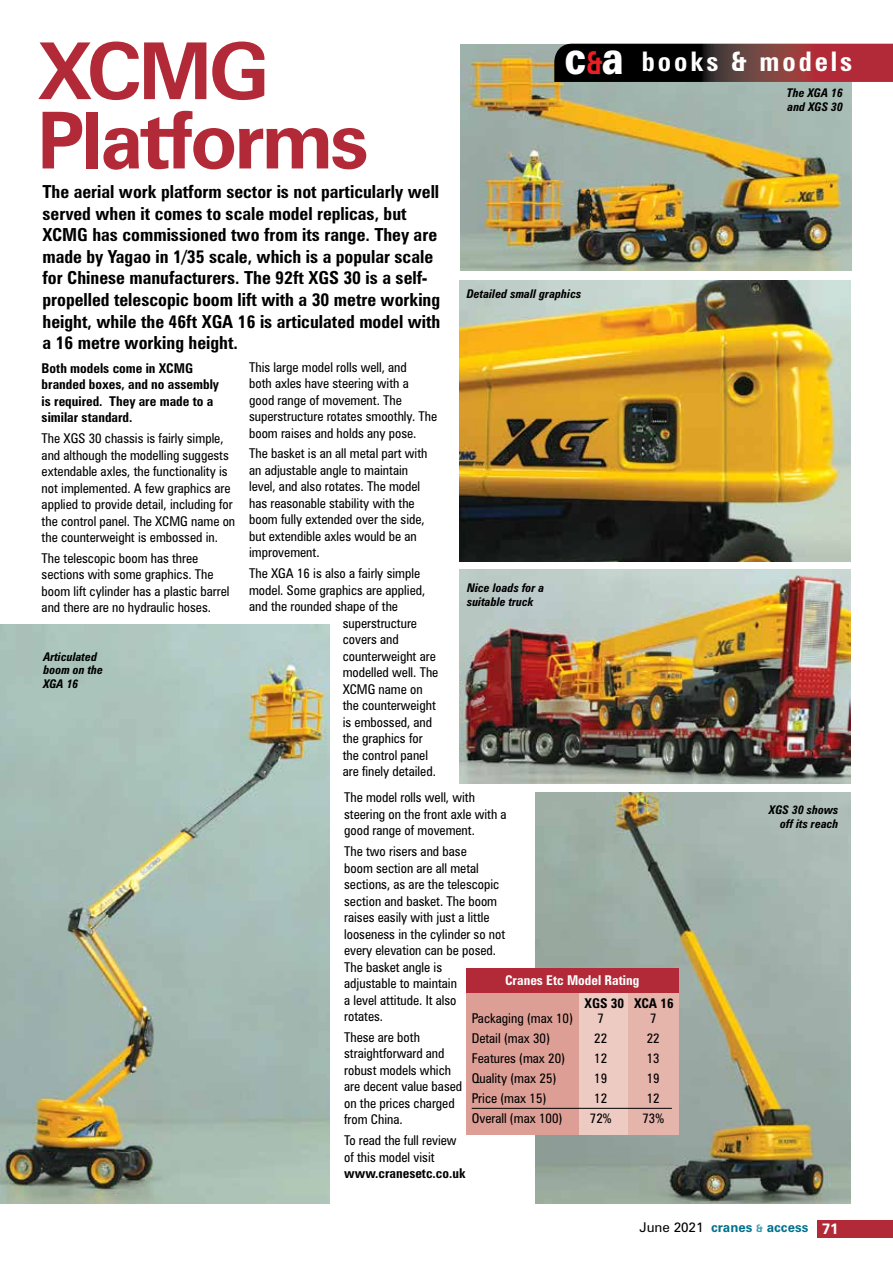
<style>
.page{position:relative;width:893px;height:1263px;background:#fff}
.page>*{position:absolute;margin:0;border:0;box-sizing:border-box;transform-origin:0 0}
.t1{font:700 78.75px "Zurich BT";letter-spacing:-.04em;color:#b22a37}
.t2{font:700 condensed 27px "Zurich BT";letter-spacing:.11em;color:#fff}
.t3{font:700 condensed 18px/21.6px "Zurich BT";color:#000}
.t4{font:condensed 13.5px/16.5px "Zurich BT";color:#000}
.t5{font:700 condensed 13.5px/16.5px "Zurich BT";color:#000}
.t6{font:700 13.5px "Zurich BT";color:#00728f}
.t7{font:700 condensed 13.5px "Zurich BT";color:#fff}
.t8{font:italic 700 condensed 12px/13.5px "Zurich BT";color:#000}
.s1{font-weight:900;font-stretch:normal;font-size:45.9px}
.s2{font-stretch:normal;font-size:31.65px;color:#ed1d24}
.s3{font-weight:400;color:#000}
.s4{font-size:10.5px;color:#3c9db6}
.s5{font-size:15px;color:#fff}
</style>
<div class="page">
<div style="left:818px;top:1220px;width:75px;height:17px;background:#b22a37"></div>
<img style="left:461px;top:44px;width:390px;height:226px">
<svg style="left:554px;top:44px;width:339px;height:38px"></svg>
<img style="left:459px;top:281px;width:391px;height:281px">
<img style="left:459px;top:570px;width:391px;height:213px">
<img style="left:536px;top:793px;width:314px;height:410px">
<img style="left:0;top:625px;width:330px;height:578px">
<div style="left:517px;top:968px;width:161px;height:167px;background:#e5b4ab"></div>
<div style="left:466px;top:968px;width:161px;height:167px;background:#edcac2"></div>
<div style="left:466px;top:972px;width:112px;height:162px;background:#dd9f95"></div>
<div style="left:466px;top:968px;width:212px;height:25px;background:#b22a37"></div>
<hr style="left:472px;top:1108px;width:200px;height:1px;background:#000">
<h1 class="t1" style="left:37px;top:23px;width:234px">XCMG</h1>
<h1 class="t1" style="left:37px;top:92px;width:333px">Platforms</h1>
<p class="t3" style="left:43px;top:181px;width:399px">The aerial work platform sector is not particularly well served when it comes to scale model replicas, but XCMG has commissioned two from its range. They are made by Yagao in 1/35 scale, which is a popular scale for Chinese manufacturers. The 92ft XGS 30 is a self&shy;propelled telescopic boom lift with a 30 metre working height, while the 46ft XGA 16 is articulated model with a 16 metre working height.</p>
<h2 class="t2" style="left:565px;top:45px;width:289px"><span class="s1">c</span><span class="s2">&amp;</span><span class="s1">a</span> books &amp; models</h2>
<p class="t8" style="left:787px;top:86px;width:58px">The XGA 16</p>
<p class="t8" style="left:467px;top:287px;width:116px">Detailed small graphics</p>
<p class="t8" style="left:787px;top:100px;width:57px">and XGS 30</p>
<p class="t5" style="left:42px;top:360px;width:179px">Both models come in XCMG branded boxes, and no assembly is required. They are made to a similar standard.</p>
<p class="t4" style="left:42px;top:430px;width:195px">The XGS 30 chassis is fairly simple, and although the modelling suggests extendable axles, the functionality is not implemented. A few graphics are applied to provide detail, including for the control panel. The XCMG name on the counterweight is embossed in.</p>
<p class="t4" style="left:42px;top:550px;width:189px">The telescopic boom has three sections with some graphics. The boom lift cylinder has a plastic barrel and there are no hydraulic hoses.</p>
<p class="t8" style="left:43px;top:650px;width:61px">Articulated boom on the<br>XGA 16</p>
<p class="t4" style="left:249px;top:358px;width:190px">This large model rolls well, and<br>both axles have steering with a good range of movement. The superstructure rotates smoothly. The boom raises and holds any pose.</p>
<p class="t4" style="left:249px;top:445px;width:180px">The basket is an all metal part with an adjustable angle to maintain level, and also rotates. The model has reasonable stability with the boom fully extended over the side, but extendible axles would be an improvement.</p>
<p class="t4" style="left:249px;top:565px;width:173px">The XGA 16 is also a fairly simple</p>
<p class="t4" style="left:249px;top:581px;width:178px">model. Some graphics are applied,</p>
<p class="t4" style="left:249px;top:598px;width:150px">and the rounded shape of the</p>
<p class="t4" style="left:343px;top:614px;width:76px">superstructure</p>
<p class="t4" style="left:343px;top:631px;width:57px">covers and</p>
<p class="t4" style="left:343px;top:647px;width:95px">counterweight are</p>
<p class="t4" style="left:343px;top:664px;width:97px">modelled well. The</p>
<p class="t4" style="left:343px;top:680px;width:81px">XCMG name on</p>
<p class="t4" style="left:343px;top:697px;width:95px">the counterweight</p>
<p class="t4" style="left:343px;top:713px;width:91px">is embossed, and</p>
<p class="t4" style="left:343px;top:730px;width:81px">the graphics for</p>
<p class="t4" style="left:343px;top:746px;width:87px">the control panel</p>
<p class="t4" style="left:343px;top:763px;width:95px">are finely detailed.</p>
<p class="t4" style="left:344px;top:789px;width:164px">The model rolls well, with steering on the front axle with a good range of movement.</p>
<p class="t4" style="left:344px;top:843px;width:163px">The two risers and base<br>boom section are all metal sections, as are the telescopic section and basket. The boom raises easily with just a little looseness in the cylinder so not every elevation can be posed.<br>The basket angle is<br>adjustable to maintain<br>a level attitude. It also<br>rotates.</p>
<p class="t4" style="left:344px;top:1029px;width:120px">These are both straightforward and robust models which are decent value based on the prices charged from China.</p>
<p class="t4" style="left:344px;top:1132px;width:114px">To read the full review of this model visit</p>
<p class="t5" style="left:344px;top:1165px;width:123px">www.cranesetc.co.uk</p>
<p class="t8" style="left:467px;top:581px;width:79px">Nice loads for a suitable truck</p>
<p class="t7" style="left:505px;top:972px;width:136px">Cranes Etc Model Rating</p>
<p class="t5" style="left:585px;top:994px;width:91px">XGS 30 XCA 16</p>
<p class="t4" style="left:472px;top:1010px;width:103px">Packaging (max 10)</p>
<p class="t4" style="left:597px;top:1010px;width:8px">7</p>
<p class="t4" style="left:650px;top:1010px;width:8px">7</p>
<p class="t4" style="left:472px;top:1030px;width:80px">Detail (max 30)</p>
<p class="t4" style="left:594px;top:1030px;width:14px">22</p>
<p class="t4" style="left:647px;top:1030px;width:14px">22</p>
<p class="t4" style="left:472px;top:1050px;width:95px">Features (max 20)</p>
<p class="t4" style="left:594px;top:1050px;width:14px">12</p>
<p class="t4" style="left:647px;top:1050px;width:14px">13</p>
<p class="t4" style="left:472px;top:1070px;width:86px">Quality (max 25)</p>
<p class="t4" style="left:594px;top:1070px;width:14px">19</p>
<p class="t4" style="left:647px;top:1070px;width:14px">19</p>
<p class="t4" style="left:472px;top:1090px;width:76px">Price (max 15)</p>
<p class="t4" style="left:594px;top:1090px;width:14px">12</p>
<p class="t4" style="left:647px;top:1090px;width:14px">12</p>
<p class="t4" style="left:472px;top:1110px;width:92px">Overall (max 100)</p>
<p class="t4" style="left:590px;top:1110px;width:23px">72%</p>
<p class="t4" style="left:642px;top:1110px;width:23px">73%</p>
<p class="t8" style="left:769px;top:803px;width:71px;text-align:right">XGS 30 shows off its reach</p>
<p class="t6" style="left:639px;top:1219px;width:201px"><span class="s3">June 2021</span> cranes <span class="s4">&amp;</span> access <span class="s5">71</span></p>
</div>
